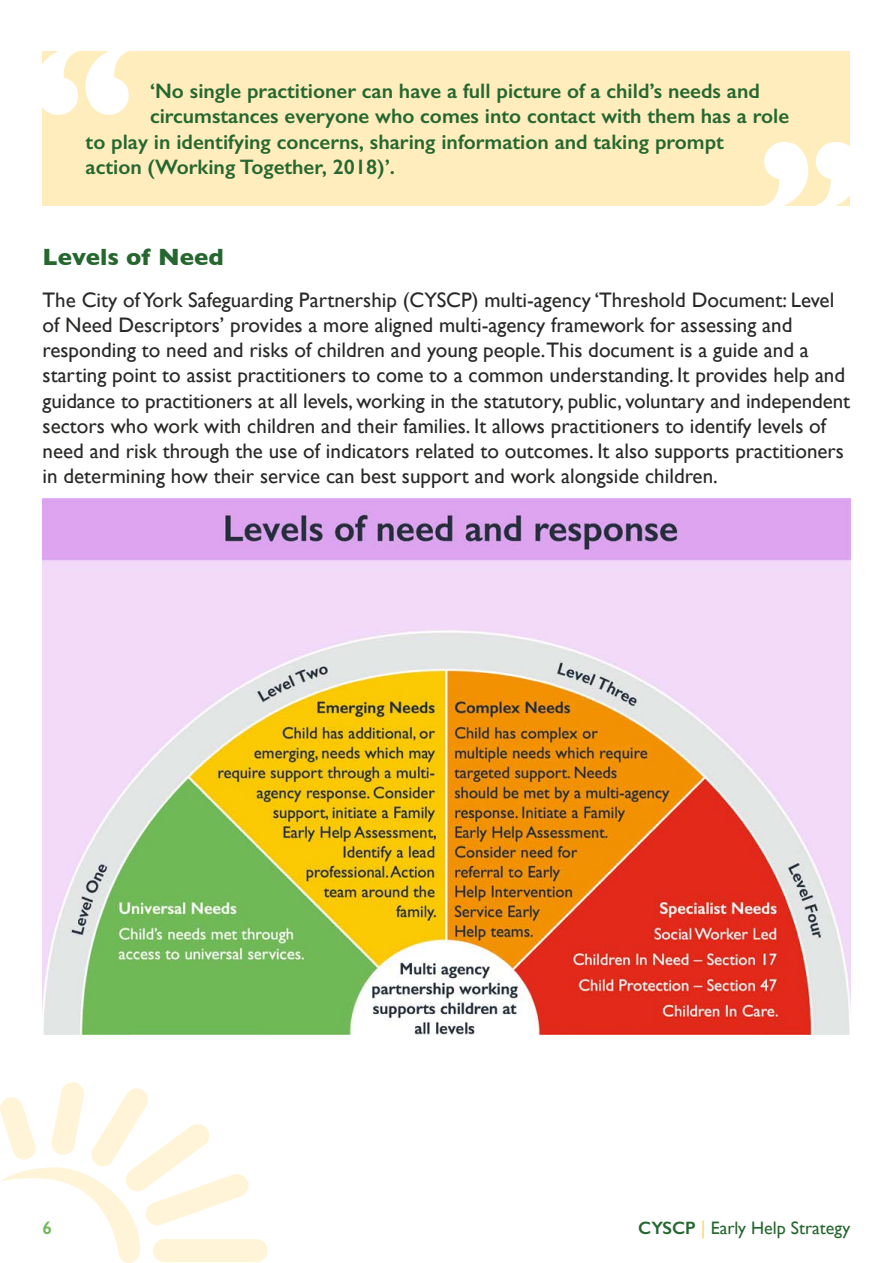
<style>
.page{position:relative;width:893px;height:1263px;background:#fff}
.page>*{position:absolute;margin:0;border:0;box-sizing:border-box;transform-origin:0 0}
.t1{font:700 24px "Gill Sans";color:#266730}
.Body{font:21px/25.2px "Gill Sans";color:#282827}
.Body-2{font:600 21px "Gill Sans";color:#266730}
.t2{font:18px "Gill Sans";color:#266730}
.t3{font:600 18px "Gill Sans";color:#71b857}
.s1{font-weight:600}
.s2{font-weight:600;color:#ffdb7a}
</style>
<div class="page">
<svg style="left:0;top:1082px;width:268px;height:181px"></svg>
<div style="left:43px;top:51px;width:807px;height:155px;background:#ffedbd"></div>
<svg style="left:42px;top:51px;width:87px;height:64px"></svg>
<svg style="left:764px;top:142px;width:86px;height:64px"></svg>
<img style="left:43px;top:499px;width:807px;height:536px">
<p class="Body-2" style="left:150px;top:78px;width:611px">‘No single practitioner can have a full picture of a child’s needs and</p>
<p class="Body-2" style="left:150px;top:104px;width:641px">circumstances everyone who comes into contact with them has a role</p>
<p class="Body-2" style="left:86px;top:129px;width:640px">to play in identifying concerns, sharing information and taking prompt</p>
<p class="Body-2" style="left:86px;top:154px;width:311px">action (Working Together, 2018)’.</p>
<h2 class="t1" style="left:43px;top:237px;width:183px">Levels of Need</h2>
<p class="Body" style="left:43px;top:287px;width:809px">The City of York Safeguarding Partnership (CYSCP) multi-agency ‘Threshold Document: Level of Need Descriptors’ provides a more aligned multi-agency framework for assessing and responding to need and risks of children and young people.This document is a guide and a starting point to assist practitioners to come to a common understanding. It provides help and guidance to practitioners at all levels, working in the statutory, public, voluntary and independent sectors who work with children and their families. It allows practitioners to identify levels of need and risk through the use of indicators related to outcomes. It also supports practitioners in determining how their service can best support and work alongside children.</p>
<p class="t3" style="left:43px;top:1216px;width:11px">6</p>
<p class="t2" style="left:638px;top:1217px;width:214px"><span class="s1">CYSCP</span> <span class="s2">|</span> Early Help Strategy</p>
</div>
